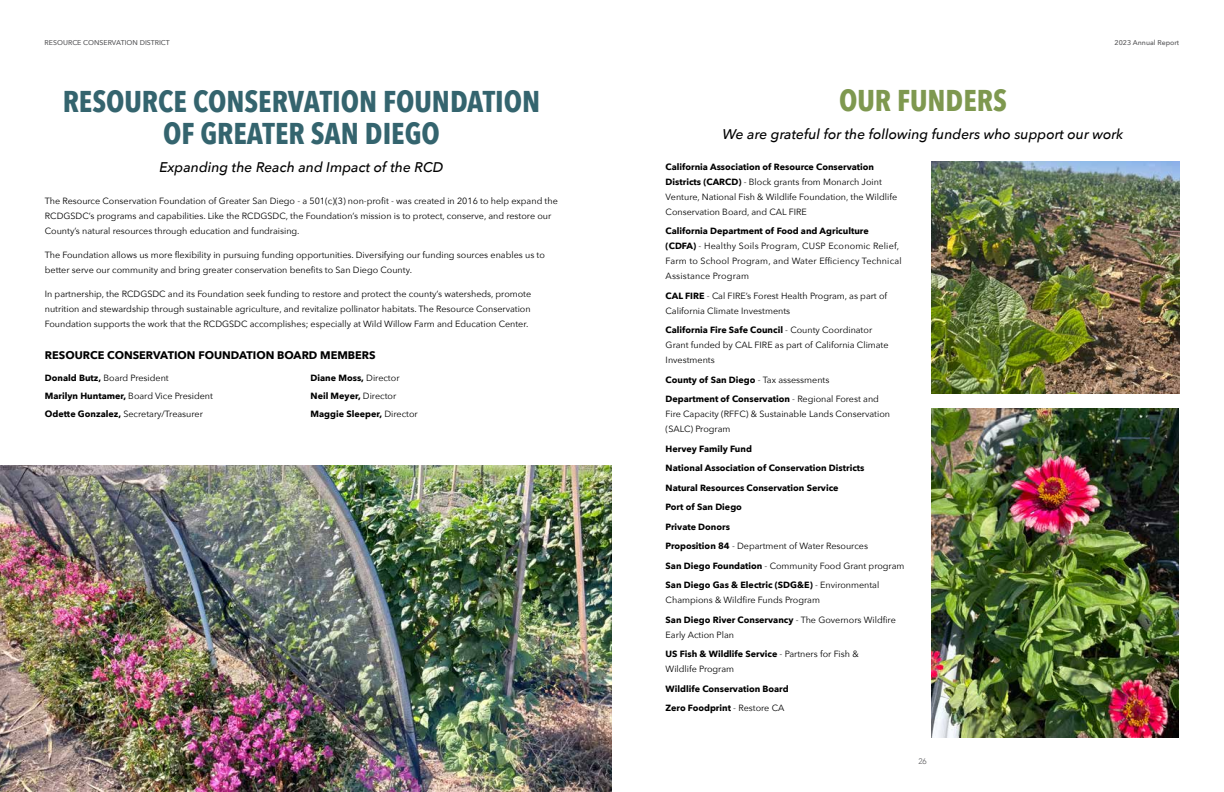
<style>
.page{position:relative;width:1224px;height:792px;background:#fff}
.page>*{position:absolute;margin:0;border:0;box-sizing:border-box;transform-origin:0 0}
.t1{font:700 30px/32px "Avenir Next Condensed";color:#34646e;text-align:center}
.t2{font:700 30px "Avenir Next Condensed";color:#7e984f}
.t3{font:italic 500 14px "Avenir Next";color:#000}
.t4{font:700 11px "Avenir Next";color:#000}
.t5{font:9px/15px "Avenir Next";color:#000}
.t6{font:700 9px/19.5px "Avenir Next";color:#000}
.t7{font:9px/15px "Avenir Next";letter-spacing:.02em;color:#000}
.t8{font:300 8px "Avenir";color:#58585a}
.t9{font:500 7px "Avenir Next";color:#58585a}
.s1{font-weight:700}
.s2{font-weight:400}
</style>
<div class="page">
<img style="left:0;top:466px;width:612px;height:326px">
<img style="left:932px;top:161px;width:248px;height:232px">
<img style="left:931px;top:409px;width:248px;height:329px">
<p class="t9" style="left:45px;top:36px;width:127px">RESOURCE CONSERVATION DISTRICT</p>
<p class="t9" style="left:1115px;top:36px;width:66px">2023 Annual Report</p>
<h1 class="t1" style="left:63px;top:85px;width:479px">RESOURCE CONSERVATION FOUNDATION<br>OF GREATER SAN DIEGO</h1>
<h2 class="t3" style="left:160px;top:155px;width:285px">Expanding the Reach and Impact of the RCD</h2>
<p class="t5" style="left:45px;top:193px;width:515px">The Resource Conservation Foundation of Greater San Diego - a 501(c)(3) non-profit - was created in 2016 to help expand the<br>RCDGSDC’s programs and capabilities. Like the RCDGSDC, the Foundation’s mission is to protect, conserve, and restore our<br>County’s natural resources through education and fundraising.</p>
<p class="t5" style="left:45px;top:247px;width:502px">The Foundation allows us more flexibility in pursuing funding opportunities. Diversifying our funding sources enables us to better serve our community and bring greater conservation benefits to San Diego County.</p>
<p class="t5" style="left:45px;top:286px;width:488px;text-align:justify">In partnership, the RCDGSDC and its Foundation seek funding to restore and protect the county’s watersheds, promote nutrition and stewardship through sustainable agriculture, and revitalize pollinator habitats. The Resource Conservation Foundation supports the work that the RCDGSDC accomplishes; especially at Wild Willow Farm and Education Center.</p>
<p class="t4" style="left:45px;top:346px;width:332px">RESOURCE CONSERVATION FOUNDATION BOARD MEMBERS</p>
<p class="t5" style="left:45px;top:369px;width:170px;line-height:18px"><span class="s1">Donald Butz,</span> Board President<br><span class="s1">Marilyn Huntamer,</span> Board Vice President<br><span class="s1">Odette Gonzalez,</span> Secretary/Treasurer</p>
<p class="t6" style="left:311px;top:369px;width:109px;line-height:18px">Diane Moss, <span class="s2">Director<br></span>Neil Meyer, <span class="s2">Director<br></span>Maggie Sleeper, <span class="s2">Director</span></p>
<h1 class="t2" style="left:839px;top:82px;width:169px">OUR FUNDERS</h1>
<h2 class="t3" style="left:722px;top:123px;width:402px">We are grateful for the following funders who support our work</h2>
<p class="t5" style="left:666px;top:159px;width:233px"><span class="s1">California Association of Resource Conservation Districts (CARCD)</span> - Block grants from Monarch Joint Venture, National Fish &amp; Wildlife Foundation, the Wildlife Conservation Board, and CAL FIRE</p>
<p class="t7" style="left:666px;top:223px;width:237px"><span class="s1">California Department of Food and Agriculture<br>(CDFA)</span> - Healthy Soils Program, CUSP Economic Relief, Farm to School Program, and Water Efficiency Technical Assistance Program</p>
<p class="t5" style="left:666px;top:288px;width:223px"><span class="s1">CAL FIRE</span> - Cal FIRE’s Forest Health Program, as part of<br>California Climate Investments</p>
<p class="t5" style="left:666px;top:322px;width:224px"><span class="s1">California Fire Safe Council</span> - County Coordinator<br>Grant funded by CAL FIRE as part of California Climate<br>Investments</p>
<p class="t6" style="left:666px;top:370px;width:215px">County of San Diego <span class="s2">- Tax assessments<br></span>Department of Conservation <span class="s2">- Regional Forest and</span></p>
<p class="t5" style="left:666px;top:406px;width:226px">Fire Capacity (RFFC) &amp; Sustainable Lands Conservation (SALC) Program</p>
<p class="t6" style="left:666px;top:439px;width:240px">Hervey Family Fund<br>National Association of Conservation Districts<br>Natural Resources Conservation Service<br>Port of San Diego<br>Private Donors<br>Proposition 84 <span class="s2">- Department of Water Resources<br></span>San Diego Foundation <span class="s2">- Community Food Grant program </span>San Diego Gas &amp; Electric (SDG&amp;E) <span class="s2">- Environmental</span></p>
<p class="t5" style="left:666px;top:590px;width:232px;line-height:19.5px">Champions &amp; Wildfire Funds Program<br><span class="s1">San Diego River Conservancy</span> - The Governors Wildfire</p>
<p class="t5" style="left:666px;top:624px;width:195px;line-height:19.5px">Early Action Plan<br><span class="s1">US Fish &amp; Wildlife Service</span> - Partners for Fish &amp;</p>
<p class="t5" style="left:666px;top:661px;width:70px">Wildlife Program</p>
<p class="t6" style="left:666px;top:679px;width:124px">Wildlife Conservation Board<br>Zero Foodprint <span class="s2">- Restore CA</span></p>
<p class="t8" style="left:918px;top:756px;width:10px">26</p>
</div>
